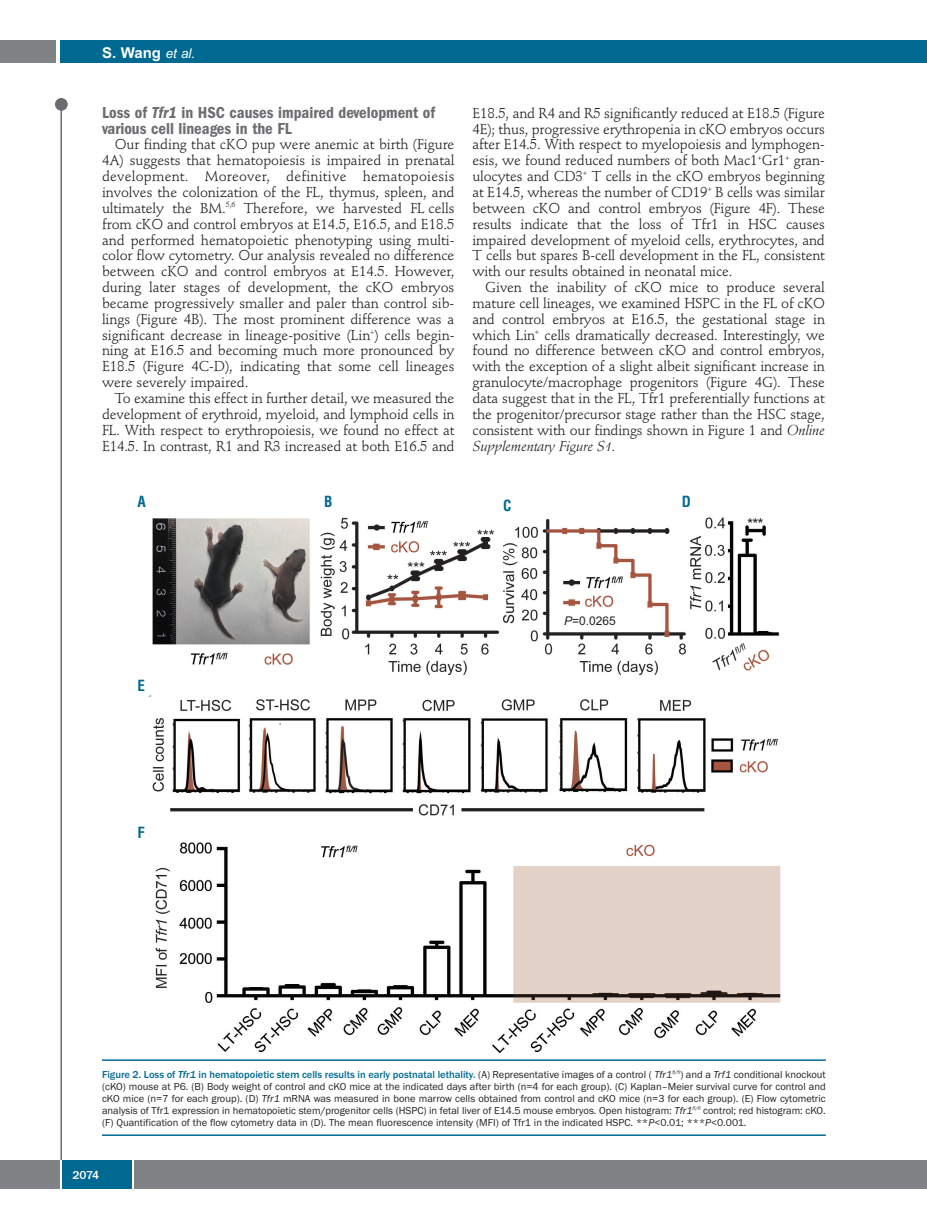
<style>
.page{position:relative;width:927px;height:1225px;background:#fff}
.page>*{position:absolute;margin:0;border:0;box-sizing:border-box;transform-origin:0 0}
.t1{font:600 condensed 16.5px/15.9px "Franklin Gothic";color:#6c6d70}
.t2{font:700 15px "Arial";color:#fff}
.t3{font:700 condensed 15px "Helvetica";color:#006991}
.t4{font:14.25px/15.9px "Stempel Schneidler";letter-spacing:-.01em;color:#231f20;text-align:justify}
.t5{font:12px "Arial";color:#231f20}
.t6{font:500 12px "Franklin Gothic";color:#fff}
.t7{font:10.5px/12px "Franklin Gothic";color:#231f20;text-align:justify}
.s1{font-weight:400;font-style:italic;font-size:13.5px}
.s2{font-style:italic}
.s3{font-weight:500;color:#006991}
.s4{font-weight:500;font-style:italic;color:#006991}
</style>
<div class="page">
<div style="left:911px;top:40px;width:16px;height:22px;background:#006991"></div>
<div style="left:910px;top:1160px;width:17px;height:28px;background:#808285"></div>
<div style="left:55px;top:98px;width:13px;height:13px;background:#6c6d70;border-radius:50%"></div>
<hr style="left:60px;top:101px;width:2px;height:1061px;background:#6c6d70">
<div style="left:60px;top:40px;width:852px;height:22px;background:#006991"></div>
<div style="left:0;top:40px;width:56px;height:22px;background:#808285"></div>
<div style="left:0;top:1160px;width:911px;height:28px;background:#808285"></div>
<div style="left:62px;top:1160px;width:71px;height:28px;background:#006991"></div>
<hr style="left:60px;top:1160px;width:2px;height:28px;background:#fff">
<svg style="left:133px;top:1160px;width:1px;height:28px"></svg>
<img style="left:148px;top:517px;width:633px;height:537px">
<hr style="left:102px;top:1059px;width:724px;height:2px;background:#006991">
<hr style="left:102px;top:1134px;width:724px;height:2px;background:#006991">
<p class="t2" style="left:102px;top:44px;width:95px">S. Wang <span class="s1">et al.</span></p>
<p class="t1" style="left:102px;top:106px;width:335px">Loss of <span class="s2">Tfr1</span> in HSC causes impaired development of various cell lineages in the FL</p>
<p class="t4" style="left:102px;top:138px;width:354px;text-indent:13px">Our finding that cKO pup were anemic at birth (Figure 4A) suggests that hematopoiesis is impaired in prenatal development. Moreover, definitive hematopoiesis involves the colonization of the FL, thymus, spleen, and ultimately the BM.<sup>5,6</sup> Therefore, we harvested FL cells from cKO and control embryos at E14.5, E16.5, and E18.5 and performed hematopoietic phenotyping using multi&shy;color flow cytometry. Our analysis revealed no difference between cKO and control embryos at E14.5. However, during later stages of development, the cKO embryos became progressively smaller and paler than control sib&shy;lings (Figure 4B). The most prominent difference was a significant decrease in lineage-positive (Lin<sup>+</sup>) cells begin&shy;ning at E16.5 and becoming much more pronounced by E18.5 (Figure 4C-D), indicating that some cell lineages were severely impaired.</p>
<p class="t4" style="left:102px;top:391px;width:354px;text-indent:13px">To examine this effect in further detail, we measured the development of erythroid, myeloid, and lymphoid cells in FL. With respect to erythropoiesis, we found no effect at E14.5. In contrast, R1 and R3 increased at both E16.5 and</p>
<p class="t4" style="left:472px;top:106px;width:354px">E18.5, and R4 and R5 significantly reduced at E18.5 (Figure 4E); thus, progressive erythropenia in cKO embryos occurs after E14.5. With respect to myelopoiesis and lymphogen&shy;esis, we found reduced numbers of both Mac1<sup>+</sup>Gr1<sup>+</sup> gran&shy;ulocytes and CD3<sup>+</sup> T cells in the cKO embryos beginning at E14.5, whereas the number of CD19<sup>+</sup> B cells was similar between cKO and control embryos (Figure 4F). These results indicate that the loss of Tfr1 in HSC causes impaired development of myeloid cells, erythrocytes, and T cells but spares B-cell development in the FL, consistent with our results obtained in neonatal mice.</p>
<p class="t4" style="left:472px;top:281px;width:354px;text-indent:13px">Given the inability of cKO mice to produce several mature cell lineages, we examined HSPC in the FL of cKO and control embryos at E16.5, the gestational stage in which Lin<sup>+</sup> cells dramatically decreased. Interestingly, we found no difference between cKO and control embryos, with the exception of a slight albeit significant increase in granulocyte/macrophage progenitors (Figure 4G). These data suggest that in the FL, Tfr1 preferentially functions at the progenitor/precursor stage rather than the HSC stage, consistent with our findings shown in Figure 1 and <span class="s2">Online Supplementary Figure S1.</span></p>
<p class="t3" style="left:137px;top:493px;width:10px">A</p>
<p class="t3" style="left:324px;top:493px;width:10px">B</p>
<p class="t3" style="left:503px;top:497px;width:10px">C</p>
<p class="t3" style="left:682px;top:493px;width:11px">D</p>
<p class="t3" style="left:137px;top:676px;width:9px">E</p>
<p class="t3" style="left:137px;top:824px;width:9px">F</p>
<p class="t5" style="left:564px;top:614px;width:53px"><span class="s2">P</span>=0.0265</p>
<p class="t7" style="left:102px;top:1068px;width:725px"><span class="s3">Figure 2. Loss of</span> <span class="s4">Tfr1</span> <span class="s3">in hematopoietic stem cells results in early postnatal lethality.</span> (A) Representative images of a control ( <span class="s2">Tfr1</span><sup>fl/fl</sup>) and a <span class="s2">Trf1</span> conditional knockout (cKO) mouse at P6. (B) Body weight of control and cKO mice at the indicated days after birth (n=4 for each group). (C) Kaplan–Meier survival curve for control and cKO mice (n=7 for each group). (D) <span class="s2">Tfr1</span> mRNA was measured in bone marrow cells obtained from control and cKO mice (n=3 for each group). (E) Flow cytometric analysis of Tfr1 expression in hematopoietic stem/progenitor cells (HSPC) in fetal liver of E14.5 mouse embryos. Open histogram: <span class="s2">Tfr1</span><sup>fl/fl</sup> control; red histogram: cKO. (F) Quantification of the flow cytometry data in (D). The mean fluorescence intensity (MFI) of Tfr1 in the indicated HSPC. **<span class="s2">P</span>&lt;0.01; ***<span class="s2">P</span>&lt;0.001.</p>
<p class="t6" style="left:72px;top:1167px;width:28px">2074</p>
</div>
